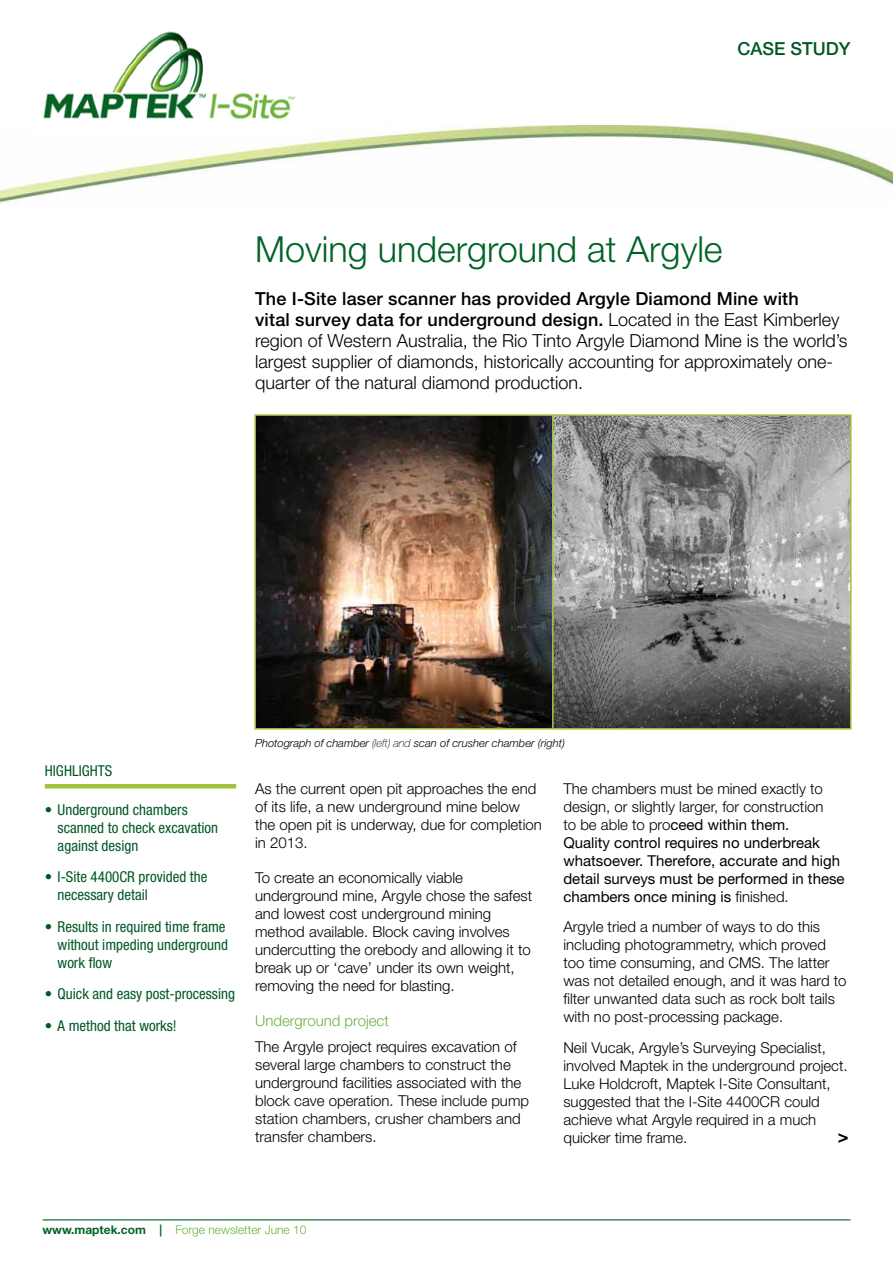
<style>
.page{position:relative;width:893px;height:1263px;background:#fff}
.page>*{position:absolute;margin:0;border:0;box-sizing:border-box;transform-origin:0 0}
.t1{font:300 36px "Helvetica Neue LT Std";color:#006325}
.t2{font:300 18px/21px "Helvetica Neue LT Std";color:#000}
.t3{font:500 18px "Helvetica Neue LT Std";color:#005829}
.t4{font:300 15px/18px "Helvetica Neue LT Std";color:#000}
.t5{font:15px/18px "Helvetica Neue LT Std";color:#000}
.t6{font:condensed 15px/18px "Helvetica Neue LT Std";color:#005829}
.t7{font:300 15px "Helvetica Neue LT Std";color:#6cb33f}
.t8{font:300 12px "Helvetica Neue LT Std";color:#6cb33f}
.t9{font:italic 300 11.25px "Helvetica Neue LT Std";color:#000}
.s1{font-weight:500}
.s2{font-weight:100}
.s3{font-weight:300}
.s4{font-weight:700;color:#006325}
.s5{font-weight:500;color:#006325}
</style>
<div class="page">
<img style="left:0;top:126px;width:893px;height:77px">
<img style="left:28px;top:31px;width:281px;height:102px">
<hr style="left:43px;top:1219px;width:807px;height:1px;background:#006325">
<img style="left:257px;top:417px;width:592px;height:309px">
<div style="left:254px;top:414px;width:300px;height:315px;border:2px solid #a2c13e"></div>
<div style="left:552px;top:414px;width:300px;height:315px;border:2px solid #a2c13e"></div>
<hr style="left:45px;top:784px;width:191px;height:4px;background:#a2c13e">
<svg style="left:838px;top:1133px;width:10px;height:10px"></svg>
<p class="t3" style="left:737px;top:38px;width:115px">CASE STUDY</p>
<h1 class="t1" style="left:255px;top:227px;width:469px">Moving underground at Argyle</h1>
<p class="t2" style="left:255px;top:287px;width:594px"><span class="s1">The I-Site laser scanner has provided Argyle Diamond Mine with<br>vital survey data for underground design.</span> Located in the East Kimberley region of Western Australia, the Rio Tinto Argyle Diamond Mine is the world’s largest supplier of diamonds, historically accounting for approximately one&shy;quarter of the natural diamond production.</p>
<p class="t6" style="left:45px;top:761px;width:69px">HIGHLIGHTS</p>
<p class="t6" style="left:58px;top:800px;width:162px;text-indent:-13px">• Underground chambers scanned to check excavation against design</p>
<p class="t6" style="left:58px;top:868px;width:151px;text-indent:-13px">• I-Site 4400CR provided the necessary detail</p>
<p class="t6" style="left:58px;top:917px;width:172px;text-indent:-13px">• Results in required time frame without impeding underground work flow</p>
<p class="t6" style="left:45px;top:985px;width:192px">• Quick and easy post-processing</p>
<p class="t6" style="left:45px;top:1016px;width:133px">• A method that works!</p>
<p class="t9" style="left:255px;top:736px;width:311px">Photograph of chamber <span class="s2">(left) and</span> scan of crusher chamber (right)</p>
<p class="t4" style="left:255px;top:779px;width:288px">As the current open pit approaches the end of its life, a new underground mine below the open pit is underway, due for completion in 2013.</p>
<p class="t4" style="left:255px;top:868px;width:279px">To create an economically viable underground mine, Argyle chose the safest and lowest cost underground mining method available. Block caving involves undercutting the orebody and allowing it to break up or ‘cave’ under its own weight, removing the need for blasting.</p>
<p class="t7" style="left:255px;top:1011px;width:135px">Underground project</p>
<p class="t4" style="left:255px;top:1037px;width:275px">The Argyle project requires excavation of several large chambers to construct the underground facilities associated with the block cave operation. These include pump station chambers, crusher chambers and transfer chambers.</p>
<p class="t5" style="left:563px;top:779px;width:283px"><span class="s3">The chambers must be mined exactly to design, or slightly larger, for construction<br>to be able to pro</span>ceed within them.<br>Quality control requires no underbreak whatsoever. Therefore, accurate and high detail surveys must be performed in these chambers once mining is <span class="s3">finished.</span></p>
<p class="t4" style="left:563px;top:918px;width:285px">Argyle tried a number of ways to do this including photogrammetry, which proved too time consuming, and CMS. The latter was not detailed enough, and it was hard to filter unwanted data such as rock bolt tails with no post-processing package.</p>
<p class="t4" style="left:563px;top:1038px;width:286px">Neil Vucak, Argyle’s Surveying Specialist, involved Maptek in the underground project.<br>Luke Holdcroft, Maptek I-Site Consultant, suggested that the I-Site 4400CR could achieve what Argyle required in a much quicker time frame.</p>
<p class="t8" style="left:43px;top:1222px;width:266px"><span class="s4">www.maptek.com</span> <span class="s5">|</span> Forge newsletter June 10</p>
</div>
